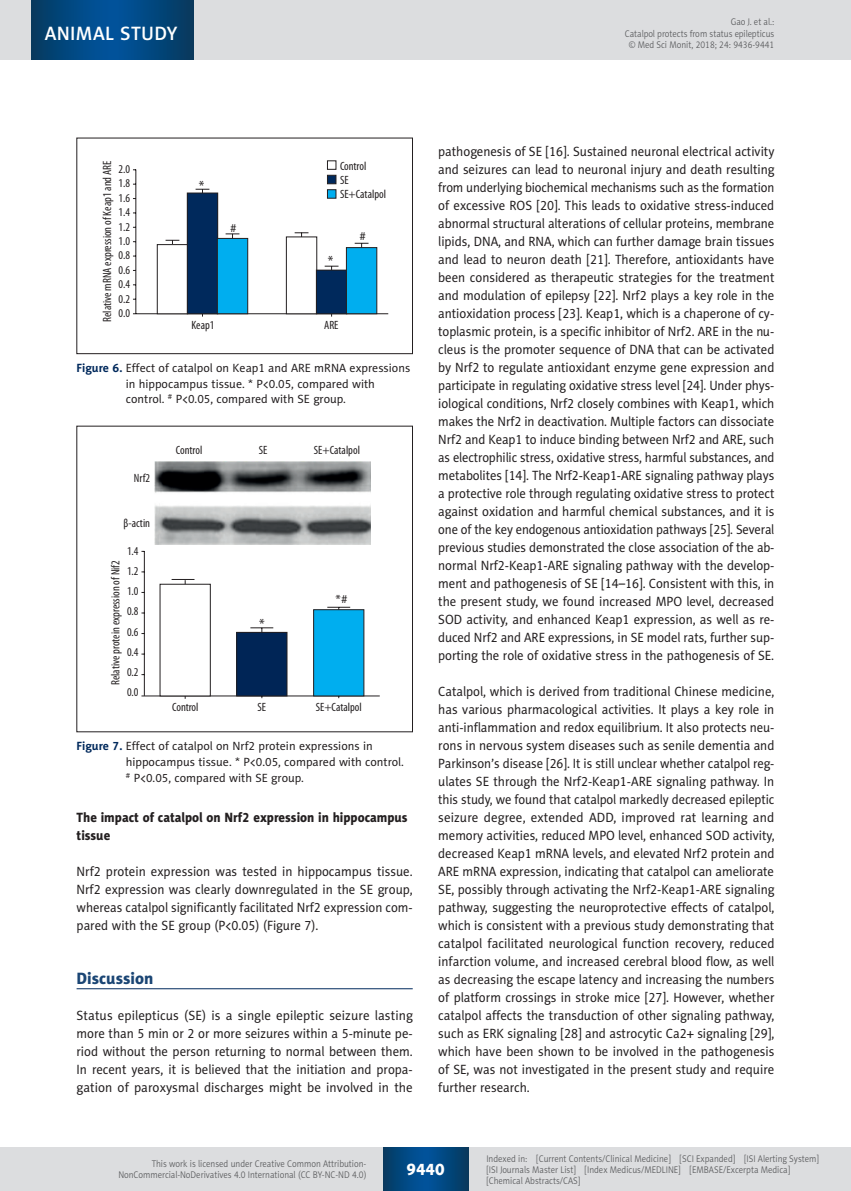
<style>
.page{position:relative;width:851px;height:1191px;background:#fff}
.page>*{position:absolute;margin:0;border:0;box-sizing:border-box;transform-origin:0 0}
.t1{font:19.5px "Naomi Sans EFN Medium";letter-spacing:.015em;color:#fff}
.MSM_Headline_1{font:16.5px "Naomi Sans EFN Heavy";color:#1a4574}
.t2{font:16.5px "Naomi Sans EFN Heavy";color:#fff}
.t3{font:condensed 15px "Myriad Pro";color:#231f20}
.MSM_Body{font:13.5px/18px "Naomi Sans EFN";color:#231f20;text-align:justify;scale:.95 1}
.MSM_Body-2{font:13.5px/18px "Naomi Sans EFN";color:#231f20;text-align:justify}
.MSM_Headline_2{font:13.5px/18px "Naomi Sans EFN Heavy";color:#231f20;scale:.95 1}
.MSM_Rycina_tytul{font:12px/15.8px "Naomi Sans EFN";color:#231f20}
.t4{font:condensed 12px/14.4px "Myriad Pro";color:#231f20;text-align:justify}
.t5{font:12px "Myriad Pro";color:#231f20;scale:1.08 1}
.t6{font:9.75px/11.2px "Naomi Sans EFN Light";color:#57585a;text-align:right;scale:.9 1}
.s1{font-weight:700;color:#00295c}
</style>
<div class="page">
<hr style="left:77px;top:988px;width:335px;height:1px;background:#00295c">
<hr style="left:133px;top:313px;width:255px;height:1px;background:#231f20">
<hr style="left:135px;top:169px;width:1px;height:145px;background:#231f20">
<svg style="left:156px;top:188px;width:84px;height:129px"></svg>
<div style="left:217px;top:238px;width:31px;height:76px;background:#00aeef;border:1px solid #231f20"></div>
<svg style="left:285px;top:232px;width:84px;height:85px"></svg>
<div style="left:346px;top:247px;width:31px;height:67px;background:#00aeef;border:1px solid #231f20"></div>
<div style="left:327px;top:160px;width:9px;height:10px;background:#fff;border:1px solid #231f20"></div>
<div style="left:327px;top:175px;width:9px;height:9px;background:#00295c;border:1px solid #231f20"></div>
<div style="left:327px;top:189px;width:9px;height:10px;background:#00aeef;border:1px solid #231f20"></div>
<div style="left:77px;top:138px;width:335px;height:216px;border:1px solid #231f20"></div>
<img style="left:154px;top:462px;width:217px;height:82px">
<hr style="left:141px;top:695px;width:238px;height:1px;background:#231f20">
<svg style="left:327px;top:607px;width:23px;height:1px"></svg>
<hr style="left:144px;top:551px;width:1px;height:144px;background:#231f20">
<hr style="left:338px;top:607px;width:1px;height:91px;background:#231f20">
<svg style="left:171px;top:579px;width:117px;height:120px"></svg>
<div style="left:160px;top:584px;width:51px;height:112px;background:#fff;border:1px solid #231f20"></div>
<div style="left:313px;top:609px;width:51px;height:87px;background:#00aeef;border:1px solid #231f20"></div>
<div style="left:0;top:1148px;width:850px;height:43px;background:#dcdddf"></div>
<svg style="left:383px;top:1147px;width:85px;height:43px;background:#02477e"></svg>
<div style="left:0;top:0;width:850px;height:60px;background:#dcdddf"></div>
<hr style="left:850px;top:0;width:1px;height:60px;background:#dcdddf">
<svg style="left:32px;top:0;width:161px;height:60px;background:#02477f"></svg>
<h1 class="t1" style="left:45px;top:22px;width:134px">ANIMAL STUDY</h1>
<p class="t6" style="left:624px;top:16px;width:167px">Gao J. et al.:<br>Catalpol protects from status epilepticus © Med Sci Monit, 2018; 24: 9436-9441</p>
<p class="t4" style="left:100px;top:322px;width:163px;rotate:-90deg">Relative mRNA expression of Keap1 and ARE</p>
<p class="t4" style="left:118px;top:162px;width:13px">2.0<br>1.8<br>1.6<br>1.4<br>1.2<br>1.0<br>0.8<br>0.6<br>0.4<br>0.2<br>0.0</p>
<p class="t3" style="left:199px;top:177px;width:7px">*</p>
<p class="t5" style="left:230px;top:221px;width:7px">#</p>
<p class="t4" style="left:191px;top:318px;width:24px">Keap1</p>
<p class="t4" style="left:340px;top:159px;width:47px;text-align:left">Control<br>SE<br>SE+Catalpol</p>
<p class="t3" style="left:328px;top:253px;width:7px">*</p>
<p class="t5" style="left:359px;top:229px;width:7px">#</p>
<p class="t4" style="left:324px;top:318px;width:16px">ARE</p>
<p class="MSM_Rycina_tytul" style="left:126px;top:360px;width:286px;text-indent:-49px"><span class="s1">Figure 6.</span> Effect of catalpol on Keap1 and ARE mRNA expressions in hippocampus tissue. * P&lt;0.05, compared with control. <sup>#</sup> P&lt;0.05, compared with SE group.</p>
<p class="t4" style="left:134px;top:471px;width:18px">Nrf2</p>
<p class="t4" style="left:124px;top:516px;width:28px">β-actin</p>
<p class="t4" style="left:127px;top:541px;width:13px;line-height:20.2px">1.4<br>1.2<br>1.0<br>0.8<br>0.6<br>0.4<br>0.2<br>0.0</p>
<p class="t4" style="left:109px;top:685px;width:126px;rotate:-90deg">Relative protein expression of Nif2</p>
<p class="t4" style="left:176px;top:443px;width:28px">Control</p>
<p class="t4" style="left:172px;top:700px;width:28px">Control</p>
<p class="t4" style="left:259px;top:443px;width:10px">SE</p>
<p class="t4" style="left:314px;top:443px;width:47px">SE+Catalpol</p>
<p class="t3" style="left:259px;top:615px;width:7px">*</p>
<p class="t4" style="left:257px;top:699px;width:10px">SE</p>
<p class="t5" style="left:335px;top:591px;width:12px">*#</p>
<p class="t4" style="left:316px;top:699px;width:47px">SE+Catalpol</p>
<p class="MSM_Rycina_tytul" style="left:126px;top:738px;width:279px;text-indent:-49px"><span class="s1">Figure 7.</span> Effect of catalpol on Nrf2 protein expressions in hippocampus tissue. * P&lt;0.05, compared with control. <sup>#</sup> P&lt;0.05, compared with SE group.</p>
<p class="MSM_Headline_2" style="left:77px;top:808px;width:350px">The impact of catalpol on Nrf2 expression in hippocampus tissue</p>
<p class="MSM_Body" style="left:77px;top:862px;width:355px">Nrf2 protein expression was tested in hippocampus tissue.<br>Nrf2 expression was clearly downregulated in the SE group, whereas catalpol significantly facilitated Nrf2 expression com&shy;pared with the SE group (P&lt;0.05) (Figure 7).</p>
<p class="MSM_Headline_1" style="left:77px;top:968px;width:78px">Discussion</p>
<p class="MSM_Body-2" style="left:77px;top:1006px;width:337px">Status epilepticus (SE) is a single epileptic seizure lasting more than 5 min or 2 or more seizures within a 5-minute pe&shy;riod without the person returning to normal between them.<br>In recent years, it is believed that the initiation and propa&shy;gation of paroxysmal discharges might be involved in the</p>
<p class="MSM_Body" style="left:438px;top:142px;width:355px">pathogenesis of SE [16]. Sustained neuronal electrical activity and seizures can lead to neuronal injury and death resulting from underlying biochemical mechanisms such as the formation of excessive ROS [20]. This leads to oxidative stress-induced abnormal structural alterations of cellular proteins, membrane lipids, DNA, and RNA, which can further damage brain tissues and lead to neuron death [21]. Therefore, antioxidants have been considered as therapeutic strategies for the treatment and modulation of epilepsy [22]. Nrf2 plays a key role in the antioxidation process [23]. Keap1, which is a chaperone of cy&shy;toplasmic protein, is a specific inhibitor of Nrf2. ARE in the nu&shy;cleus is the promoter sequence of DNA that can be activated by Nrf2 to regulate antioxidant enzyme gene expression and participate in regulating oxidative stress level [24]. Under phys&shy;iological conditions, Nrf2 closely combines with Keap1, which makes the Nrf2 in deactivation. Multiple factors can dissociate Nrf2 and Keap1 to induce binding between Nrf2 and ARE, such as electrophilic stress, oxidative stress, harmful substances, and metabolites [14]. The Nrf2-Keap1-ARE signaling pathway plays a protective role through regulating oxidative stress to protect against oxidation and harmful chemical substances, and it is one of the key endogenous antioxidation pathways [25]. Several previous studies demonstrated the close association of the ab&shy;normal Nrf2-Keap1-ARE signaling pathway with the develop&shy;ment and pathogenesis of SE [14–16]. Consistent with this, in the present study, we found increased MPO level, decreased SOD activity, and enhanced Keap1 expression, as well as re&shy;duced Nrf2 and ARE expressions, in SE model rats, further sup&shy;porting the role of oxidative stress in the pathogenesis of SE.</p>
<p class="MSM_Body" style="left:438px;top:682px;width:355px">Catalpol, which is derived from traditional Chinese medicine, has various pharmacological activities. It plays a key role in anti-inflammation and redox equilibrium. It also protects neu&shy;rons in nervous system diseases such as senile dementia and Parkinson’s disease [26]. It is still unclear whether catalpol reg&shy;ulates SE through the Nrf2-Keap1-ARE signaling pathway. In this study, we found that catalpol markedly decreased epileptic seizure degree, extended ADD, improved rat learning and memory activities, reduced MPO level, enhanced SOD activity, decreased Keap1 mRNA levels, and elevated Nrf2 protein and ARE mRNA expression, indicating that catalpol can ameliorate SE, possibly through activating the Nrf2-Keap1-ARE signaling pathway, suggesting the neuroprotective effects of catalpol, which is consistent with a previous study demonstrating that catalpol facilitated neurological function recovery, reduced infarction volume, and increased cerebral blood flow, as well as decreasing the escape latency and increasing the numbers of platform crossings in stroke mice [27]. However, whether catalpol affects the transduction of other signaling pathway, such as ERK signaling [28] and astrocytic Ca2+ signaling [29], which have been shown to be involved in the pathogenesis of SE, was not investigated in the present study and require further research.</p>
<p class="t6" style="left:118px;top:1158px;width:277px">This work is licensed under Creative Common Attribution-<br>NonCommercial-NoDerivatives 4.0 International (CC BY-NC-ND 4.0)</p>
<p class="t2" style="left:406px;top:1159px;width:40px">9440</p>
<p class="t6" style="left:486px;top:1152px;width:371px;text-align:left">Indexed in: [Current Contents/Clinical Medicine] [SCI Expanded] [ISI Alerting System] [ISI Journals Master List] [Index Medicus/MEDLINE] [EMBASE/Excerpta Medica] [Chemical Abstracts/CAS]</p>
</div>
